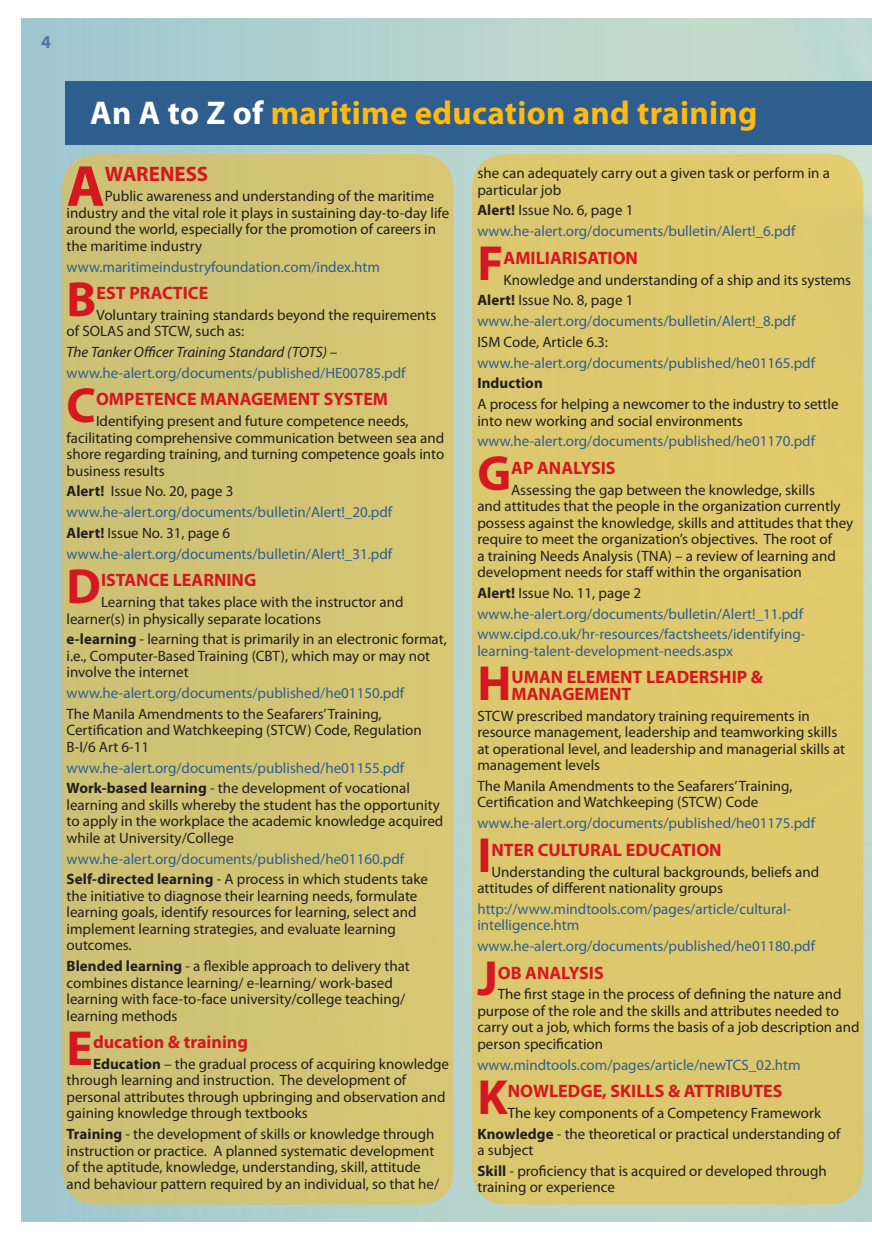
<style>
.page{position:relative;width:872px;height:1246px;background:#fff}
.page>*{position:absolute;margin:0;border:0;box-sizing:border-box;transform-origin:0 0}
.t1{font:700 58.35px "Myriad Pro";color:#d5171f}
.t2{font:700 49.5px "Myriad Pro";color:#d5171f}
.t3{font:700 33px "Myriad Pro";letter-spacing:.01em;color:#fcba13}
.t4{font:700 21px "Myriad Pro";letter-spacing:-.005em;color:#d5171f}
.t5{font:700 18px/16.5px "Myriad Pro";color:#d5171f}
.t6{font:700 18px "Myriad Pro";color:#5176a1}
.t7{font:15px/16.5px "Myriad Pro";color:#231f20}
.t8{font:15px/20.7px "Myriad Pro";color:#2e5e8e}
.t9{font:italic 15px "Myriad Pro";color:#231f20}
.t10{font:700 15px "Myriad Pro";letter-spacing:.005em;color:#231f20}
.s1{color:#fff}
.s2{font-weight:700;color:#231f20}
.s3{color:#231f20}
.s4{font-weight:700}
.s5{color:#2e5e8e}
</style>
<div class="page">
<img style="left:21px;top:18px;width:851px;height:1203px">
<div style="left:62px;top:154px;width:391px;height:1050px;background:#d1c475;border-radius:34px"></div>
<div style="left:472px;top:154px;width:391px;height:1050px;background:#ddc86e;border-radius:34px"></div>
<div style="left:65px;top:81px;width:807px;height:64px;background:#2e5e8e"></div>
<p class="t6" style="left:41px;top:30px;width:11px">4</p>
<h3 class="t3" style="left:90px;top:95px;width:668px"><span class="s1">An A to Z of</span> maritime education and training</h3>
<h1 class="t1" style="left:67px;top:148px;width:40px">A</h1>
<h3 class="t4" style="left:105px;top:160px;width:105px">WARENESS</h3>
<p class="t7" style="left:477px;top:165px;width:354px">she can adequately carry out a given task or perform in a particular job</p>
<p class="t8" style="left:477px;top:200px;width:319px"><span class="s2">Alert!</span> <span class="s3">Issue No. 6, page 1 </span>www.he-alert.org/documents/bulletin/Alert!_6.pdf</p>
<h2 class="t2" style="left:477px;top:231px;width:28px">F</h2>
<p class="t5" style="left:503px;top:249px;width:136px">AMILIARISATION</p>
<p class="t7" style="left:67px;top:188px;width:384px;text-indent:38px">Public awareness and understanding of the maritime industry and the vital role it plays in sustaining day-to-day life around the world, especially for the promotion of careers in the maritime industry</p>
<p class="t8" style="left:67px;top:256px;width:315px">www.maritimeindustryfoundation.com/index.htm</p>
<h2 class="t2" style="left:67px;top:267px;width:31px">B</h2>
<p class="t5" style="left:96px;top:284px;width:113px">EST PRACTICE</p>
<p class="t7" style="left:477px;top:269px;width:375px;line-height:20.7px;text-indent:26px">Knowledge and understanding of a ship and its systems<br><span class="s4">Alert!</span> Issue No. 8, page 1 <span class="s5">www.he-alert.org/documents/bulletin/Alert!_8.pdf</span></p>
<p class="t7" style="left:477px;top:333px;width:132px">ISM Code, Article 6.3:</p>
<p class="t8" style="left:477px;top:352px;width:339px">www.he-alert.org/documents/published/he01165.pdf</p>
<p class="t10" style="left:477px;top:373px;width:67px">Induction</p>
<p class="t7" style="left:477px;top:395px;width:363px">A process for helping a newcomer to the industry to settle into new working and social environments</p>
<p class="t8" style="left:477px;top:431px;width:339px">www.he-alert.org/documents/published/he01170.pdf</p>
<h2 class="t2" style="left:477px;top:441px;width:35px">G</h2>
<p class="t5" style="left:511px;top:459px;width:106px">AP ANALYSIS</p>
<p class="t7" style="left:67px;top:306px;width:371px;text-indent:30px">Voluntary training standards beyond the requirements of SOLAS and STCW, such as:</p>
<p class="t9" style="left:67px;top:343px;width:272px">The Tanker Officer Training Standard (TOTS) –</p>
<p class="t8" style="left:67px;top:362px;width:340px">www.he-alert.org/documents/published/HE00785.pdf</p>
<h2 class="t2" style="left:67px;top:373px;width:31px">C</h2>
<p class="t5" style="left:96px;top:391px;width:294px">OMPETENCE MANAGEMENT SYSTEM</p>
<p class="t7" style="left:67px;top:413px;width:379px;text-indent:29px">Identifying present and future competence needs, facilitating comprehensive communication between sea and shore regarding training, and turning competence goals into business results</p>
<p class="t8" style="left:67px;top:481px;width:327px"><span class="s2">Alert!</span> <span class="s3">Issue No. 20, page 3 </span>www.he-alert.org/documents/bulletin/Alert!_20.pdf <span class="s2">Alert!</span> <span class="s3">Issue No. 31, page 6 </span>www.he-alert.org/documents/bulletin/Alert!_31.pdf</p>
<h2 class="t2" style="left:67px;top:554px;width:36px">D</h2>
<p class="t5" style="left:101px;top:571px;width:157px">ISTANCE LEARNING</p>
<p class="t7" style="left:477px;top:481px;width:377px;text-indent:34px">Assessing the gap between the knowledge, skills<br>and attitudes that the people in the organization currently possess against the knowledge, skills and attitudes that they require to meet the organization’s objectives. The root of<br>a training Needs Analysis (TNA) – a review of learning and development needs for staff within the organisation</p>
<p class="t8" style="left:477px;top:582px;width:330px"><span class="s2">Alert!</span> <span class="s3">Issue No. 11, page 2 </span>www.he-alert.org/documents/bulletin/Alert!_11.pdf www.cipd.co.uk/hr-resources/factsheets/identifying-</p>
<p class="t8" style="left:477px;top:640px;width:257px">learning-talent-development-needs.aspx</p>
<h2 class="t2" style="left:477px;top:651px;width:36px">H</h2>
<p class="t5" style="left:511px;top:668px;width:253px">UMAN ELEMENT LEADERSHIP &amp;<br>MANAGEMENT</p>
<p class="t7" style="left:477px;top:707px;width:369px">STCW prescribed mandatory training requirements in resource management, leadership and teamworking skills at operational level, and leadership and managerial skills at management levels</p>
<p class="t7" style="left:477px;top:777px;width:316px">The Manila Amendments to the Seafarers’ Training,<br>Certification and Watchkeeping (STCW) Code</p>
<p class="t8" style="left:477px;top:812px;width:339px">www.he-alert.org/documents/published/he01175.pdf</p>
<h2 class="t2" style="left:477px;top:823px;width:16px">I</h2>
<p class="t5" style="left:491px;top:841px;width:232px">NTER CULTURAL EDUCATION</p>
<p class="t7" style="left:67px;top:593px;width:338px;text-indent:34px">Learning that takes place with the instructor and learner(s) in physically separate locations</p>
<p class="t7" style="left:67px;top:631px;width:382px"><span class="s4">e-learning</span> - learning that is primarily in an electronic format, i.e., Computer-Based Training (CBT), which may or may not involve the internet</p>
<p class="t8" style="left:67px;top:682px;width:339px">www.he-alert.org/documents/published/he01150.pdf</p>
<p class="t7" style="left:67px;top:705px;width:357px">The Manila Amendments to the Seafarers’ Training,<br>Certification and Watchkeeping (STCW) Code, Regulation<br>B-I/6 Art 6-11</p>
<p class="t8" style="left:67px;top:757px;width:345px">www.he-alert.org/documents/published/he01155.pdf<br><span class="s2">Work-based learning</span> <span class="s3">- the development of vocational</span></p>
<p class="t7" style="left:67px;top:796px;width:378px">learning and skills whereby the student has the opportunity to apply in the workplace the academic knowledge acquired while at University/College</p>
<p class="t8" style="left:67px;top:848px;width:363px">www.he-alert.org/documents/published/he01160.pdf<br><span class="s2">Self-directed learning</span> <span class="s3">- A process in which students take</span></p>
<p class="t7" style="left:67px;top:887px;width:352px">the initiative to diagnose their learning needs, formulate learning goals, identify resources for learning, select and implement learning strategies, and evaluate learning outcomes.</p>
<p class="t7" style="left:67px;top:957px;width:345px"><span class="s4">Blended learning</span> - a flexible approach to delivery that combines distance learning/ e-learning/ work-based learning with face-to-face university/college teaching/ learning methods</p>
<h2 class="t2" style="left:67px;top:1016px;width:28px">E</h2>
<p class="t5" style="left:93px;top:1033px;width:156px">ducation &amp; training</p>
<p class="t7" style="left:477px;top:863px;width:343px;text-indent:14px">Understanding the cultural backgrounds, beliefs and attitudes of different nationality groups</p>
<p class="t8" style="left:477px;top:900px;width:315px;line-height:16.5px">http://www.mindtools.com/pages/article/cultural&shy;intelligence.htm</p>
<p class="t8" style="left:477px;top:935px;width:339px">www.he-alert.org/documents/published/he01180.pdf</p>
<h2 class="t2" style="left:477px;top:946px;width:22px">J</h2>
<p class="t5" style="left:498px;top:964px;width:107px">OB ANALYSIS</p>
<p class="t7" style="left:477px;top:986px;width:383px;text-indent:20px">The first stage in the process of defining the nature and purpose of the role and the skills and attributes needed to carry out a job, which forms the basis of a job description and person specification</p>
<p class="t8" style="left:477px;top:1054px;width:325px">www.mindtools.com/pages/article/newTCS_02.htm</p>
<h2 class="t2" style="left:477px;top:1065px;width:32px">K</h2>
<p class="t5" style="left:508px;top:1082px;width:276px">NOWLEDGE, SKILLS &amp; ATTRIBUTES</p>
<p class="t7" style="left:67px;top:1055px;width:384px;text-indent:26px"><span class="s4">Education</span> – the gradual process of acquiring knowledge through learning and instruction. The development of personal attributes through upbringing and observation and gaining knowledge through textbooks</p>
<p class="t7" style="left:67px;top:1125px;width:374px"><span class="s4">Training</span> - the development of skills or knowledge through instruction or practice. A planned systematic development of the aptitude, knowledge, understanding, skill, attitude and behaviour pattern required by an individual, so that he/</p>
<p class="t7" style="left:477px;top:1102px;width:365px;line-height:20.7px;text-indent:30px">The key components of a Competency Framework<br><span class="s4">Knowledge</span> - the theoretical or practical understanding of</p>
<p class="t7" style="left:477px;top:1139px;width:351px;line-height:20.7px">a subject<br><span class="s4">Skill</span> - proficiency that is acquired or developed through</p>
<p class="t7" style="left:477px;top:1179px;width:139px">training or experience</p>
</div>
